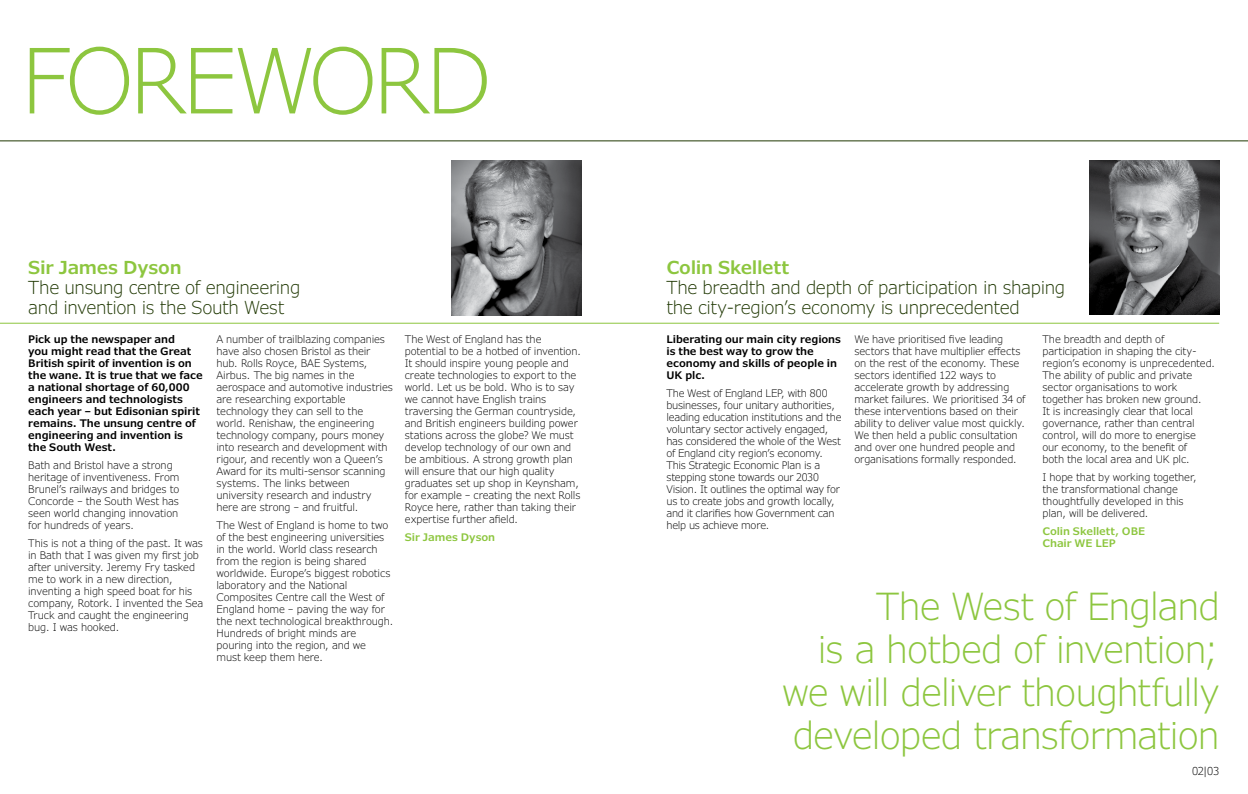
<style>
.page{position:relative;width:1248px;height:794px;background:#fff}
.page>*{position:absolute;margin:0;border:0;box-sizing:border-box;transform-origin:0 0}
.t1{font:300 90px "Verdana Pro";color:#8dc63f}
.t2{font:300 37.5px/43px "Verdana Pro";letter-spacing:-.03em;color:#8dc63f;text-align:right}
.t3{font:300 18px/20px "Verdana Pro";letter-spacing:-.025em;color:#203803}
.t4{font:600 18px "Verdana Pro";letter-spacing:-.015em;color:#8dc63f}
.t5{font:300 11px "Verdana Pro";color:#000}
.t6{font:300 10.5px/12px "Verdana Pro";letter-spacing:-.015em;color:#000}
.t7{font:600 10.5px/12px "Verdana Pro";letter-spacing:-.005em;color:#000}
.t8{font:600 10.5px/12px "Verdana Pro";letter-spacing:-.005em;color:#8dc63f}
</style>
<div class="page">
<hr style="left:0;top:140px;width:1247px;height:1px;background:#203803">
<hr style="left:0;top:323px;width:1218px;height:1px;background:#8dc63f">
<img style="left:451px;top:161px;width:130px;height:154px">
<img style="left:1089px;top:160px;width:130px;height:155px">
<h1 class="t1" style="left:21px;top:23px;width:99px">FORE</h1>
<h1 class="t1" style="left:234px;top:23px;width:133px">WORD</h1>
<h3 class="t4" style="left:28px;top:256px;width:155px">Sir James Dyson</h3>
<h3 class="t3" style="left:28px;top:278px;width:274px">The unsung centre of engineering and invention is the South West</h3>
<p class="t7" style="left:28px;top:333px;width:176px">Pick up the newspaper and<br>you might read that the Great<br>British spirit of invention is on the wane. It is true that we face a national shortage of 60,000 engineers and technologists each year – but Edisonian spirit remains. The unsung centre of engineering and invention is the South West.</p>
<p class="t6" style="left:28px;top:459px;width:153px">Bath and Bristol have a strong heritage of inventiveness. From<br>Brunel’s railways and bridges to<br>Concorde – the South West has seen world changing innovation for hundreds of years.</p>
<p class="t6" style="left:28px;top:537px;width:177px">This is not a thing of the past. It was in Bath that I was given my first job after university. Jeremy Fry tasked me to work in a new direction, inventing a high speed boat for his company, Rotork. I invented the Sea<br>Truck and caught the engineering bug. I was hooked.</p>
<p class="t6" style="left:216px;top:333px;width:178px">A number of trailblazing companies have also chosen Bristol as their hub. Rolls Royce, BAE Systems,<br>Airbus. The big names in the aerospace and automotive industries are researching exportable technology they can sell to the world. Renishaw, the engineering technology company, pours money into research and development with rigour, and recently won a Queen’s<br>Award for its multi-sensor scanning systems. The links between university research and industry here are strong – and fruitful.</p>
<p class="t6" style="left:216px;top:519px;width:178px">The West of England is home to two of the best engineering universities in the world. World class research from the region is being shared worldwide. Europe’s biggest robotics laboratory and the National<br>Composites Centre call the West of<br>England home – paving the way for the next technological breakthrough.<br>Hundreds of bright minds are pouring into the region, and we<br>must keep them here.</p>
<p class="t6" style="left:405px;top:333px;width:178px">The West of England has the potential to be a hotbed of invention.<br>It should inspire young people and create technologies to export to the world. Let us be bold. Who is to say we cannot have English trains traversing the German countryside, and British engineers building power stations across the globe? We must develop technology of our own and be ambitious. A strong growth plan will ensure that our high quality graduates set up shop in Keynsham, for example – creating the next Rolls Royce here, rather than taking their expertise further afield.</p>
<p class="t8" style="left:405px;top:531px;width:92px">Sir James Dyson</p>
<h3 class="t4" style="left:666px;top:256px;width:124px">Colin Skellett</h3>
<h3 class="t3" style="left:666px;top:278px;width:400px">The breadth and depth of participation in shaping the city-region’s economy is unprecedented</h3>
<p class="t7" style="left:666px;top:333px;width:176px">Liberating our main city regions is the best way to grow the economy and skills of people in<br>UK plc.</p>
<p class="t6" style="left:666px;top:387px;width:177px">The West of England LEP, with 800 businesses, four unitary authorities, leading education institutions and the voluntary sector actively engaged, has considered the whole of the West of England city region’s economy.<br>This Strategic Economic Plan is a stepping stone towards our 2030<br>Vision. It outlines the optimal way for us to create jobs and growth locally, and it clarifies how Government can help us achieve more.</p>
<p class="t6" style="left:854px;top:333px;width:172px">We have prioritised five leading sectors that have multiplier effects on the rest of the economy. These sectors identified 122 ways to accelerate growth by addressing market failures. We prioritised 34 of these interventions based on their ability to deliver value most quickly.<br>We then held a public consultation and over one hundred people and organisations formally responded.</p>
<p class="t6" style="left:1042px;top:333px;width:174px">The breadth and depth of participation in shaping the city&shy;region’s economy is unprecedented.<br>The ability of public and private sector organisations to work together has broken new ground.<br>It is increasingly clear that local governance, rather than central control, will do more to energise<br>our economy, to the benefit of<br>both the local area and U K plc.</p>
<p class="t6" style="left:1042px;top:471px;width:156px">I hope that by working together, the transformational change thoughtfully developed in this plan, will be delivered.</p>
<p class="t8" style="left:1042px;top:525px;width:104px">Colin Skellett, OBE<br>Chair WE LEP</p>
<h2 class="t2" style="left:782px;top:585px;width:439px">The West of England<br>is a hotbed of invention; we will deliver thoughtfully developed transformation</h2>
<p class="t5" style="left:1191px;top:763px;width:29px">02|03</p>
</div>
